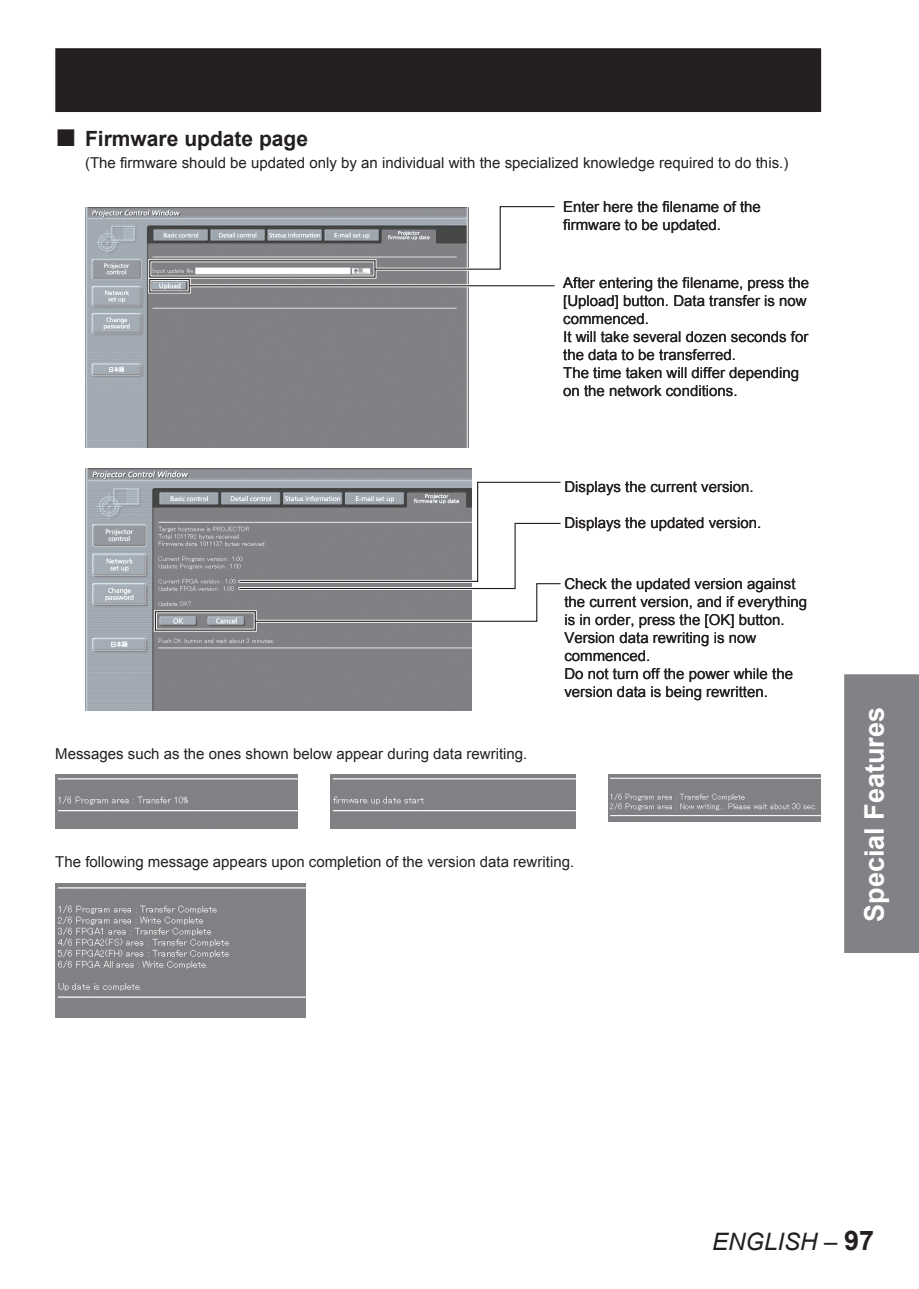
<style>
.page{position:relative;width:919px;height:1289px;background:#fff}
.page>*{position:absolute;margin:0;border:0;box-sizing:border-box;transform-origin:0 0}
.t1{font:36px "Arial";color:#231f20}
.t2{font:700 27px "Arial";color:#fff}
.t3{font:italic 24px "Arial";color:#231f20}
.t4{font:700 21px "Arial";color:#231f20}
.t5{font:15px/18px "Arial";color:#231f20}
.s1{font-style:normal}
.s2{font-weight:700;font-style:normal;font-size:27px}
</style>
<div class="page">
<div style="left:56px;top:49px;width:764px;height:62px;background:#231f20"></div>
<div style="left:55px;top:48px;width:766px;height:64px;border:2px solid #231f20"></div>
<div style="left:844px;top:675px;width:74px;height:277px;background:#808285"></div>
<div style="left:844px;top:674px;width:74px;height:278px;border:2px solid #808285"></div>
<img style="left:85px;top:207px;width:383px;height:240px">
<div style="left:148px;top:259px;width:228px;height:19px;border:3px solid #fff"></div>
<div style="left:148px;top:278px;width:43px;height:15px;border:3px solid #fff"></div>
<hr style="left:190px;top:284px;width:364px;height:3px;background:#fff">
<div style="left:149px;top:260px;width:226px;height:18px;border:1px solid #231f20"></div>
<div style="left:149px;top:279px;width:41px;height:13px;border:1px solid #231f20"></div>
<svg style="left:372px;top:206px;width:183px;height:66px"></svg>
<hr style="left:190px;top:285px;width:364px;height:1px;background:#231f20">
<img style="left:85px;top:469px;width:386px;height:241px">
<div style="left:154px;top:610px;width:103px;height:21px;border:3px solid #fff"></div>
<svg style="left:237px;top:479px;width:324px;height:145px"></svg>
<div style="left:155px;top:611px;width:101px;height:19px;border:1px solid #231f20"></div>
<img style="left:330px;top:775px;width:245px;height:53px">
<img style="left:55px;top:775px;width:242px;height:53px">
<img style="left:608px;top:775px;width:212px;height:46px">
<img style="left:55px;top:883px;width:251px;height:134px">
<h1 class="t1" style="left:55px;top:109px;width:23px">■</h1>
<h3 class="t4" style="left:85px;top:124px;width:224px">Firmware update page</h3>
<p class="t5" style="left:85px;top:154px;width:704px">(The firmware should be updated only by an individual with the specialized knowledge required to do this.)</p>
<p class="t5" style="left:563px;top:197px;width:199px">Enter here the filename of the firmware to be updated.</p>
<p class="t5" style="left:563px;top:273px;width:247px">After entering the filename, press the [Upload] button. Data transfer is now commenced.<br>It will take several dozen seconds for the data to be transferred.<br>The time taken will differ depending on the network conditions.</p>
<p class="t5" style="left:564px;top:477px;width:191px">Displays the current version.</p>
<p class="t5" style="left:564px;top:514px;width:198px">Displays the updated version.</p>
<p class="t5" style="left:564px;top:574px;width:244px">Check the updated version against the current version, and if everything is in order, press the [OK] button.<br>Version data rewriting is now commenced.<br>Do not turn off the power while the version data is being rewritten.</p>
<p class="t5" style="left:55px;top:745px;width:473px">Messages such as the ones shown below appear during data rewriting.</p>
<p class="t5" style="left:55px;top:853px;width:520px">The following message appears upon completion of the version data rewriting.</p>
<h2 class="t2" style="left:856px;top:922px;width:216px;rotate:-90deg">Special Features</h2>
<h3 class="t3" style="left:712px;top:1225px;width:164px">ENGLISH <span class="s1">–</span> <span class="s2">97</span></h3>
</div>
